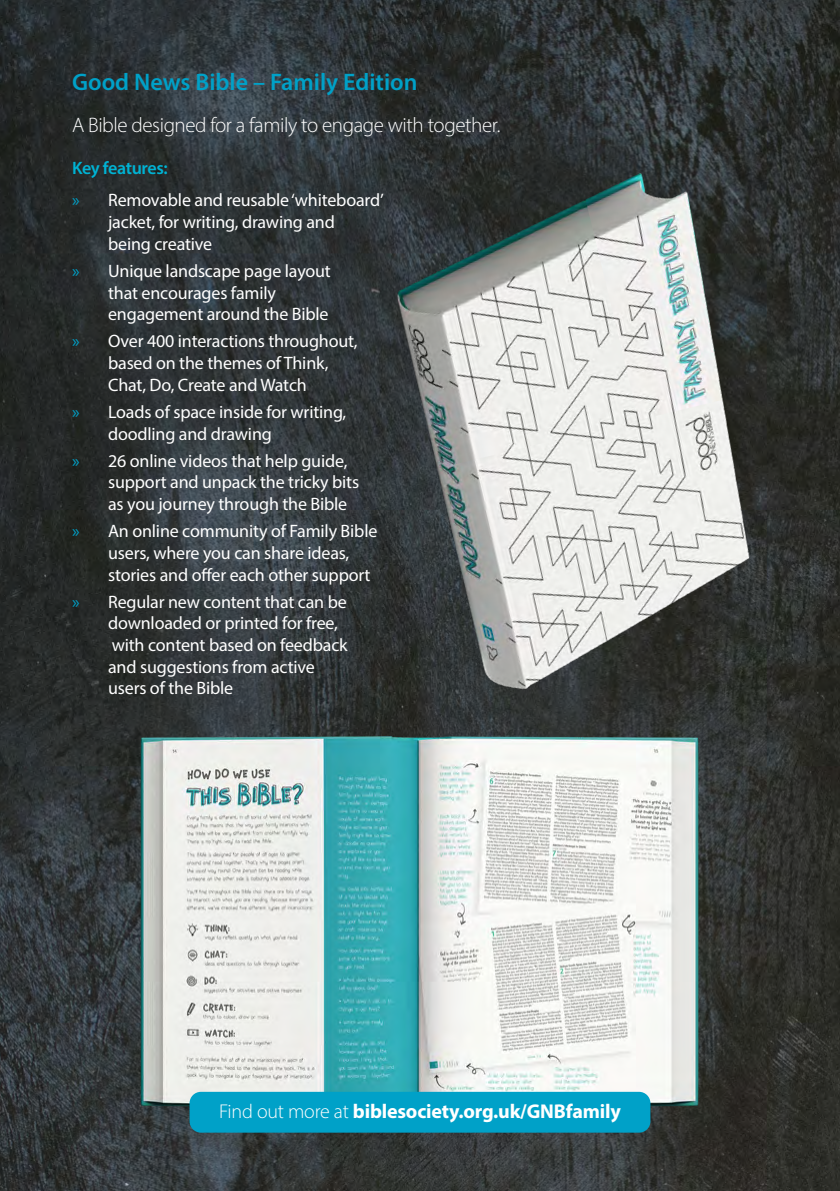
<style>
.page{position:relative;width:840px;height:1191px;background:#fff}
.page>*{position:absolute;margin:0;border:0;box-sizing:border-box;transform-origin:0 0}
.t1{font:600 24px "Myriad Pro";color:#00a1c8}
.t2{font:300 21px "Myriad Pro";letter-spacing:-.02em;color:#fff}
.t3{font:700 20px "Myriad Pro";letter-spacing:-.01em;color:#fff}
.t4{font:18px/21.6px "Myriad Pro";letter-spacing:-.01em;color:#fff}
.t5{font:600 18px "Myriad Pro";letter-spacing:-.025em;color:#00b3d4}
.s1{color:#00a1c8}
.s2{font-weight:300}
</style>
<div class="page">
<img style="left:0;top:0;width:839px;height:1191px">
<img style="left:391px;top:160px;width:368px;height:540px">
<img style="left:126px;top:728px;width:587px;height:384px">
<div style="left:189px;top:1091px;width:461px;height:41px;background:#00a1c8;border-radius:11px"></div>
<h1 class="t1" style="left:72px;top:67px;width:347px">Good News Bible – Family Edition</h1>
<p class="t2" style="left:72px;top:113px;width:429px">A Bible designed for a family to engage with together.</p>
<p class="t5" style="left:72px;top:156px;width:97px">Key features:</p>
<p class="t4" style="left:108px;top:189px;width:277px;text-indent:-36px"><span class="s1">»</span> Removable and reusable ‘whiteboard’ jacket, for writing, drawing and<br>being creative</p>
<p class="t4" style="left:108px;top:260px;width:224px;text-indent:-36px"><span class="s1">»</span> Unique landscape page layout that encourages family engagement around the Bible</p>
<p class="t4" style="left:108px;top:330px;width:251px;text-indent:-36px"><span class="s1">»</span> Over 400 interactions throughout, based on the themes of Think,<br>Chat, Do, Create and Watch</p>
<p class="t4" style="left:108px;top:401px;width:239px;text-indent:-36px"><span class="s1">»</span> Loads of space inside for writing, doodling and drawing</p>
<p class="t4" style="left:108px;top:450px;width:252px;text-indent:-36px"><span class="s1">»</span> 26 online videos that help guide, support and unpack the tricky bits as you journey through the Bible</p>
<p class="t4" style="left:108px;top:520px;width:271px;text-indent:-36px"><span class="s1">»</span> An online community of Family Bible users, where you can share ideas, stories and offer each other support</p>
<p class="t4" style="left:108px;top:591px;width:241px;text-indent:-36px"><span class="s1">»</span> Regular new content that can be downloaded or printed for free, with content based on feedback and suggestions from active users of the Bible</p>
<p class="t3" style="left:219px;top:1098px;width:403px"><span class="s2">Find out more at</span> biblesociety.org.uk/GNBfamily</p>
</div>
